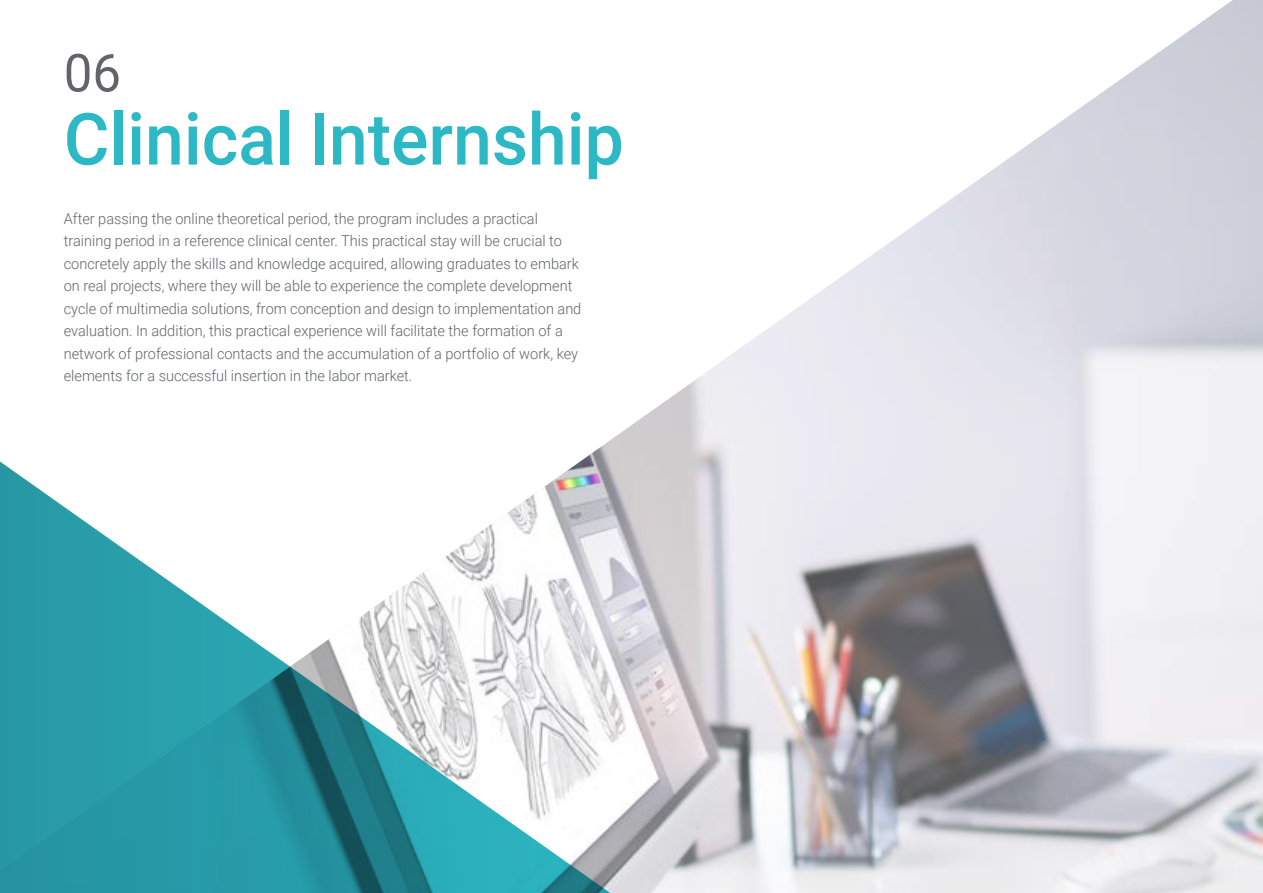
<style>
.page{position:relative;width:1263px;height:893px;background:#fff}
.page>*{position:absolute;margin:0;border:0;box-sizing:border-box;transform-origin:0 0}
.t1{font:500 72px "Roboto";color:#2db8c5}
.t2{font:52.5px "Roboto";color:#61646a}
.t3{font:300 15px/22.5px "Roboto";color:#61646a}
</style>
<div class="page">
<img style="left:602px;top:0;width:661px;height:893px">
<svg style="left:0;top:446px;width:640px;height:447px"></svg>
<h2 class="t2" style="left:64px;top:36px;width:59px">06</h2>
<h1 class="t1" style="left:64px;top:89px;width:562px">Clinical Internship</h1>
<p class="t3" style="left:64px;top:207px;width:519px">After passing the online theoretical period, the program includes a practical training period in a reference clinical center. This practical stay will be crucial to concretely apply the skills and knowledge acquired, allowing graduates to embark on real projects, where they will be able to experience the complete development cycle of multimedia solutions, from conception and design to implementation and evaluation. In addition, this practical experience will facilitate the formation of a network of professional contacts and the accumulation of a portfolio of work, key elements for a successful insertion in the labor market.</p>
</div>
